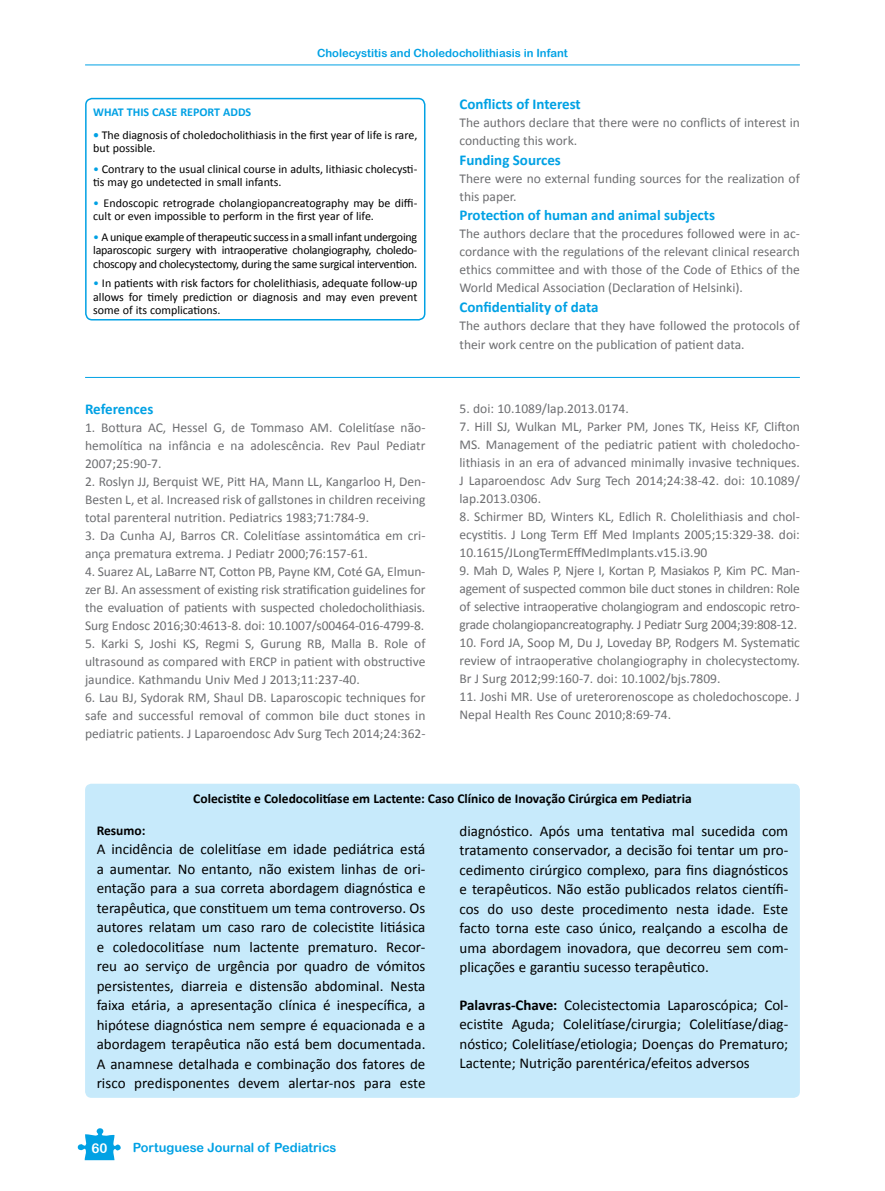
<style>
.page{position:relative;width:885px;height:1191px;background:#fff}
.page>*{position:absolute;margin:0;border:0;box-sizing:border-box;transform-origin:0 0}
.t1{font:15px/19.5px "Calibri";color:#000;text-align:justify}
.t2{font:700 15px "Calibri";color:#00a1e4}
.t3{font:13.5px/18px "Calibri";color:#6d6e71;text-align:justify}
.t4{font:700 13.5px "Calibri";color:#000}
.t5{font:13.5px "Arial Rounded MT Bold";color:#fff}
.t6{font:12.75px "Arial Rounded MT Bold";color:#00a1e4}
.t7{font:12px/13.5px "Calibri";color:#000}
.t8{font:700 12px "Calibri";color:#00a1e4}
.t9{font:11.25px "Arial Rounded MT Bold";color:#00a1e4}
.s1{font-weight:700;color:#00a1e4}
.s2{color:#00a1e4}
.s3{font-weight:700}
</style>
<div class="page">
<hr style="left:85px;top:65px;width:714px;height:1px;background:#00a1e4">
<svg style="left:77px;top:1128px;width:44px;height:32px"></svg>
<div style="left:85px;top:98px;width:340px;height:222px;border:2px solid #00a1e4;border-radius:6px"></div>
<hr style="left:85px;top:377px;width:714px;height:1px;background:#00a1e4">
<div style="left:85px;top:783px;width:714px;height:314px;background:#c7eafb;border-radius:6px"></div>
<p class="t9" style="left:317px;top:46px;width:252px">Cholecystitis and Choledocholithiasis in Infant</p>
<p class="t8" style="left:93px;top:104px;width:159px">WHAT THIS CASE REPORT ADDS</p>
<p class="t7" style="left:93px;top:128px;width:325px"><span class="s1">•</span> The diagnosis of choledocholithiasis in the first year of life is rare, but possible.</p>
<p class="t7" style="left:93px;top:162px;width:325px"><span class="s2">•</span> Contrary to the usual clinical course in adults, lithiasic cholecysti&shy;tis may go undetected in small infants.</p>
<p class="t7" style="left:93px;top:196px;width:325px"><span class="s2">•</span> Endoscopic retrograde cholangiopancreatography may be diffi&shy;cult or even impossible to perform in the first year of life.</p>
<p class="t7" style="left:93px;top:229px;width:325px;text-align:justify"><span class="s2">•</span> A unique example of therapeutic success in a small infant undergoing laparoscopic surgery with intraoperative cholangiography, choledo&shy;choscopy and cholecystectomy, during the same surgical intervention.</p>
<p class="t7" style="left:93px;top:276px;width:325px;text-align:justify"><span class="s2">•</span> In patients with risk factors for cholelithiasis, adequate follow-up allows for timely prediction or diagnosis and may even prevent some of its complications.</p>
<p class="t2" style="left:85px;top:400px;width:70px">References</p>
<p class="t3" style="left:85px;top:418px;width:342px">1. Bottura AC, Hessel G, de Tommaso AM. Colelitíase não&shy;hemolítica na infância e na adolescência. Rev Paul Pediatr 2007;25:90-7.</p>
<p class="t3" style="left:85px;top:472px;width:342px">2. Roslyn JJ, Berquist WE, Pitt HA, Mann LL, Kangarloo H, Den-Besten L, et al. Increased risk of gallstones in children receiving total parenteral nutrition. Pediatrics 1983;71:784-9.</p>
<p class="t3" style="left:85px;top:526px;width:342px">3. Da Cunha AJ, Barros CR. Colelitíase assintomática em cri&shy;ança prematura extrema. J Pediatr 2000;76:157-61.</p>
<p class="t3" style="left:85px;top:562px;width:342px">4. Suarez AL, LaBarre NT, Cotton PB, Payne KM, Coté GA, Elmun&shy;zer BJ. An assessment of existing risk stratification guidelines for the evaluation of patients with suspected choledocholithiasis.<br>Surg Endosc 2016;30:4613-8. doi: 10.1007/s00464-016-4799-8.</p>
<p class="t3" style="left:85px;top:634px;width:342px">5. Karki S, Joshi KS, Regmi S, Gurung RB, Malla B. Role of ultrasound as compared with ERCP in patient with obstructive jaundice. Kathmandu Univ Med J 2013;11:237-40.</p>
<p class="t3" style="left:85px;top:688px;width:342px">6. Lau BJ, Sydorak RM, Shaul DB. Laparoscopic techniques for safe and successful removal of common bile duct stones in pediatric patients. J Laparoendosc Adv Surg Tech 2014;24:362-</p>
<p class="t2" style="left:459px;top:95px;width:123px">Conflicts of Interest</p>
<p class="t3" style="left:459px;top:113px;width:342px">The authors declare that there were no conflicts of interest in conducting this work.</p>
<p class="t2" style="left:459px;top:150px;width:103px">Funding Sources</p>
<p class="t3" style="left:459px;top:168px;width:342px">There were no external funding sources for the realization of this paper.</p>
<p class="t2" style="left:459px;top:206px;width:257px">Protection of human and animal subjects</p>
<p class="t3" style="left:459px;top:224px;width:342px">The authors declare that the procedures followed were in ac&shy;cordance with the regulations of the relevant clinical research ethics committee and with those of the Code of Ethics of the World Medical Association (Declaration of Helsinki).</p>
<p class="t2" style="left:459px;top:297px;width:141px">Confidentiality of data</p>
<p class="t3" style="left:459px;top:315px;width:342px;line-height:19.5px">The authors declare that they have followed the protocols of their work centre on the publication of patient data.</p>
<p class="t3" style="left:459px;top:399px;width:171px">5. doi: 10.1089/lap.2013.0174.</p>
<p class="t3" style="left:459px;top:417px;width:342px">7. Hill SJ, Wulkan ML, Parker PM, Jones TK, Heiss KF, Clifton MS. Management of the pediatric patient with choledocho&shy;lithiasis in an era of advanced minimally invasive techniques.<br>J Laparoendosc Adv Surg Tech 2014;24:38-42. doi: 10.1089/ lap.2013.0306.</p>
<p class="t3" style="left:459px;top:507px;width:342px">8. Schirmer BD, Winters KL, Edlich R. Cholelithiasis and chol&shy;ecystitis. J Long Term Eff Med Implants 2005;15:329-38. doi:<br>10.1615/JLongTermEffMedImplants.v15.i3.90</p>
<p class="t3" style="left:459px;top:561px;width:342px">9. Mah D, Wales P, Njere I, Kortan P, Masiakos P, Kim PC. Man&shy;agement of suspected common bile duct stones in children: Role of selective intraoperative cholangiogram and endoscopic retro&shy;grade cholangiopancreatography. J Pediatr Surg 2004;39:808-12.</p>
<p class="t3" style="left:459px;top:633px;width:342px">10. Ford JA, Soop M, Du J, Loveday BP, Rodgers M. Systematic review of intraoperative cholangiography in cholecystectomy.<br>Br J Surg 2012;99:160-7. doi: 10.1002/bjs.7809.</p>
<p class="t3" style="left:459px;top:687px;width:342px">11. Joshi MR. Use of ureterorenoscope as choledochoscope. J<br>Nepal Health Res Counc 2010;8:69-74.</p>
<p class="t4" style="left:193px;top:790px;width:500px">Colecistite e Coledocolitíase em Lactente: Caso Clínico de Inovação Cirúrgica em Pediatria</p>
<p class="t4" style="left:97px;top:821px;width:50px">Resumo:</p>
<p class="t1" style="left:97px;top:838px;width:330px">A incidência de colelitíase em idade pediátrica está a aumentar. No entanto, não existem linhas de ori&shy;entação para a sua correta abordagem diagnóstica e terapêutica, que constituem um tema controverso. Os autores relatam um caso raro de colecistite litiásica e coledocolitíase num lactente prematuro. Recor&shy;reu ao serviço de urgência por quadro de vómitos persistentes, diarreia e distensão abdominal. Nesta faixa etária, a apresentação clínica é inespecífica, a hipótese diagnóstica nem sempre é equacionada e a abordagem terapêutica não está bem documentada.<br>A anamnese detalhada e combinação dos fatores de risco predisponentes devem alertar-nos para este</p>
<p class="t5" style="left:92px;top:1139px;width:18px">60</p>
<p class="t6" style="left:133px;top:1140px;width:205px">Portuguese Journal of Pediatrics</p>
<p class="t1" style="left:459px;top:820px;width:330px">diagnóstico. Após uma tentativa mal sucedida com tratamento conservador, a decisão foi tentar um pro&shy;cedimento cirúrgico complexo, para fins diagnósticos e terapêuticos. Não estão publicados relatos científi&shy;cos do uso deste procedimento nesta idade. Este facto torna este caso único, realçando a escolha de uma abordagem inovadora, que decorreu sem com&shy;plicações e garantiu sucesso terapêutico.</p>
<p class="t1" style="left:459px;top:994px;width:330px"><span class="s3">Palavras-Chave:</span> Colecistectomia Laparoscópica; Col&shy;ecistite Aguda; Colelitíase/cirurgia; Colelitíase/diag&shy;nóstico; Colelitíase/etiologia; Doenças do Prematuro; Lactente; Nutrição parentérica/efeitos adversos</p>
</div>
